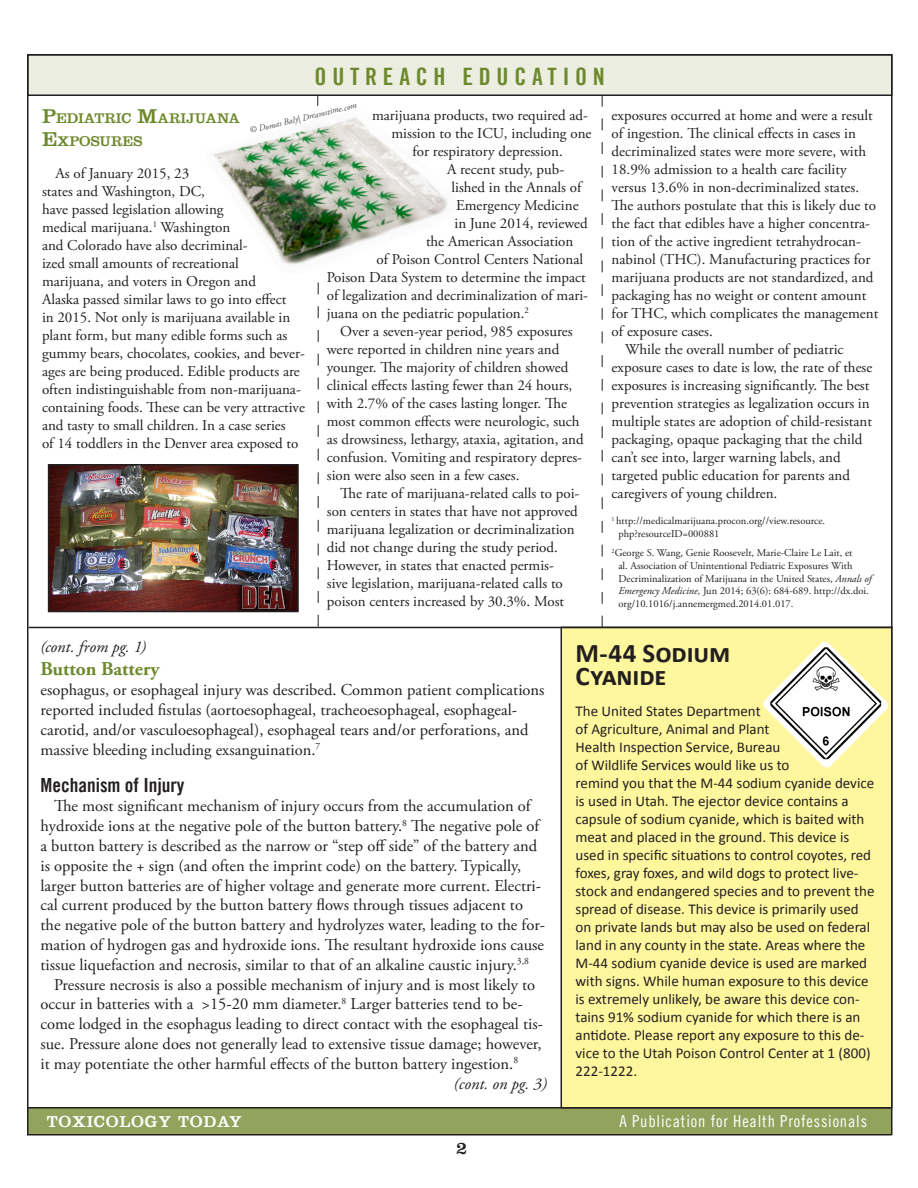
<style>
.page{position:relative;width:918px;height:1188px;background:#fff}
.page>*{position:absolute;margin:0;border:0;box-sizing:border-box;transform-origin:0 0}
.Call-out_Box__1_Body{font:700 27px/22.8px "Calibri";letter-spacing:-.005em;color:#231f20}
.t1{font:24px "Trade Gothic LT Bold Cond Twenty";letter-spacing:.24em;color:#6e892d}
.Paragraph_Header_C{font:19.5px "Trade Gothic LT Bold Cond Twenty";color:#231f20}
.indent__125_C{font:700 19.5px "Adobe Garamond Pro";color:#6e892d}
.t2{font:18px "Clarendon LT";color:#231f20}
.indent__125_C-2{font:16.5px/19.8px "Adobe Garamond Pro";color:#231f20}
.t3{font:16.5px "Trade Gothic LT Cond Eighteen";letter-spacing:.05em;color:#fff}
.indent__125_C-3{font:italic 16.5px "Adobe Garamond Pro";color:#231f20}
.t4{font:16.5px "Clarendon LT";letter-spacing:.05em;color:#fff}
.indent__125_C-4{font:15px/18px "Adobe Garamond Pro";color:#231f20}
.Call-out_Box__1_Body-2{font:15px/18px "Calibri";color:#231f20}
.Normal_C{font:14.7px/22.8px "Clarendon LT";letter-spacing:.005em;color:#6e892d}
.indent__125_C-5{font:10.5px/12.6px "Adobe Garamond Pro";color:#231f20}
.t5{font:italic 9px "Adobe Garamond Pro";color:#4b4c4d}
.s1{font-size:21px}
.s2{font-style:italic}
</style>
<div class="page">
<div style="left:28px;top:1108px;width:863px;height:26px;background:#92a35d"></div>
<div style="left:28px;top:55px;width:864px;height:40px;background:#eceee1"></div>
<div style="left:27px;top:54px;width:865px;height:42px;border:2px solid #231f20"></div>
<hr style="left:27px;top:1107px;width:864px;height:1px;background:#231f20">
<hr style="left:27px;top:1134px;width:864px;height:2px;background:#231f20">
<hr style="left:27px;top:54px;width:864px;height:2px;background:#231f20">
<hr style="left:27px;top:54px;width:1px;height:1080px;background:#231f20">
<div style="left:561px;top:627px;width:331px;height:481px;background:#fff79e"></div>
<div style="left:561px;top:627px;width:331px;height:481px;border:2px solid #231f20"></div>
<svg style="left:763px;top:639px;width:127px;height:131px"></svg>
<img style="left:770px;top:647px;width:111px;height:112px">
<img style="left:51px;top:467px;width:245px;height:142px">
<div style="left:48px;top:464px;width:251px;height:148px;border:2px solid #231f20"></div>
<img style="left:213px;top:117px;width:235px;height:148px">
<svg style="left:602px;top:95px;width:1px;height:532px"></svg>
<svg style="left:318px;top:283px;width:1px;height:344px"></svg>
<hr style="left:891px;top:54px;width:1px;height:1081px;background:#231f20">
<hr style="left:29px;top:627px;width:864px;height:1px;background:#231f20">
<p class="t1" style="left:315px;top:62px;width:292px">OUTREACH EDUCATION</p>
<p class="t5" style="left:248px;top:126px;width:112px;rotate:-14deg">© Domas Baly| Dreamstime.com</p>
<p class="Normal_C" style="left:42px;top:107px;width:200px"><span class="s1">P</span>EDIATRIC <span class="s1">M</span>ARIJUANA<br><span class="s1">E</span>XPOSURES</p>
<p class="indent__125_C-4" style="left:42px;top:165px;width:264px;text-indent:14px">As of January 2015, 23<br>states and Washington, DC,<br>have passed legislation allowing<br>medical marijuana.<sup>1</sup> Washington<br>and Colorado have also decriminal-<br>ized small amounts of recreational<br>marijuana, and voters in Oregon and<br>Alaska passed similar laws to go into effect<br>in 2015. Not only is marijuana available in plant form, but many edible forms such as gummy bears, chocolates, cookies, and bever&shy;ages are being produced. Edible products are often indistinguishable from non-marijuana&shy;containing foods. These can be very attractive and tasty to small children. In a case series<br>of 14 toddlers in the Denver area exposed to</p>
<p class="indent__125_C-4" style="left:372px;top:107px;width:217px">marijuana products, two required ad-</p>
<p class="indent__125_C-4" style="left:392px;top:125px;width:202px">mission to the ICU, including one</p>
<p class="indent__125_C-4" style="left:412px;top:143px;width:152px">for respiratory depression.</p>
<p class="indent__125_C-4" style="left:447px;top:161px;width:119px">A recent study, pub-</p>
<p class="indent__125_C-4" style="left:452px;top:179px;width:132px">lished in the Annals of</p>
<p class="indent__125_C-4" style="left:456px;top:197px;width:124px">Emergency Medicine</p>
<p class="indent__125_C-4" style="left:454px;top:215px;width:135px">in June 2014, reviewed</p>
<p class="indent__125_C-4" style="left:426px;top:233px;width:149px">the American Association</p>
<p class="indent__125_C-4" style="left:376px;top:251px;width:208px">of Poison Control Centers National</p>
<p class="indent__125_C-4" style="left:327px;top:269px;width:261px">Poison Data System to determine the impact</p>
<p class="indent__125_C-4" style="left:327px;top:287px;width:263px">of legalization and decriminalization of mari-</p>
<p class="indent__125_C-4" style="left:327px;top:305px;width:204px">juana on the pediatric population.<sup>2</sup></p>
<p class="indent__125_C-4" style="left:327px;top:323px;width:258px;text-indent:14px">Over a seven-year period, 985 exposures were reported in children nine years and younger. The majority of children showed clinical effects lasting fewer than 24 hours, with 2.7% of the cases lasting longer. The most common effects were neurologic, such as drowsiness, lethargy, ataxia, agitation, and confusion. Vomiting and respiratory depres&shy;sion were also seen in a few cases.</p>
<p class="indent__125_C-4" style="left:327px;top:485px;width:254px;text-indent:14px">The rate of marijuana-related calls to poi&shy;son centers in states that have not approved marijuana legalization or decriminalization did not change during the study period.<br>However, in states that enacted permis-<br>sive legislation, marijuana-related calls to poison centers increased by 30.3%. Most</p>
<p class="indent__125_C-4" style="left:612px;top:107px;width:268px">exposures occurred at home and were a result of ingestion. The clinical effects in cases in decriminalized states were more severe, with 18.9% admission to a health care facility versus 13.6% in non-decriminalized states.<br>The authors postulate that this is likely due to the fact that edibles have a higher concentra&shy;tion of the active ingredient tetrahydrocan&shy;nabinol (THC). Manufacturing practices for marijuana products are not standardized, and packaging has no weight or content amount for THC, which complicates the management of exposure cases.</p>
<p class="indent__125_C-4" style="left:612px;top:341px;width:262px;text-indent:14px">While the overall number of pediatric exposure cases to date is low, the rate of these exposures is increasing significantly. The best prevention strategies as legalization occurs in multiple states are adoption of child-resistant packaging, opaque packaging that the child can’t see into, larger warning labels, and targeted public education for parents and caregivers of young children.</p>
<p class="indent__125_C-5" style="left:618px;top:515px;width:208px;text-indent:-7px"><sup>1</sup> http://medicalmarijuana.procon.org//view.resource. php?resourceID=000881</p>
<p class="indent__125_C-5" style="left:618px;top:547px;width:255px;text-indent:-7px"><sup>2</sup>George S. Wang, Genie Roosevelt, Marie-Claire Le Lait, et<br>al. Association of Unintentional Pediatric Exposures With Decriminalization of Marijuana in the United States, <span class="s2">Annals of Emergency Medicine,</span> Jun 2014; 63(6): 684-689. http://dx.doi. org/10.1016/j.annemergmed.2014.01.017.</p>
<p class="Call-out_Box__1_Body" style="left:576px;top:641px;width:156px">M-44 Sodium<br>Cyanide</p>
<p class="Call-out_Box__1_Body-2" style="left:576px;top:702px;width:300px">The United States Department<br>of Agriculture, Animal and Plant<br>Health Inspection Service, Bureau<br>of Wildlife Services would like us to<br>remind you that the M-44 sodium cyanide device is used in Utah. The ejector device contains a capsule of sodium cyanide, which is baited with meat and placed in the ground. This device is used in specific situations to control coyotes, red foxes, gray foxes, and wild dogs to protect live&shy;stock and endangered species and to prevent the spread of disease. This device is primarily used on private lands but may also be used on federal land in any county in the state. Areas where the M-44 sodium cyanide device is used are marked with signs. While human exposure to this device is extremely unlikely, be aware this device con&shy;tains 91% sodium cyanide for which there is an antidote. Please report any exposure to this de&shy;vice to the Utah Poison Control Center at 1 (800)<br>222-1222.</p>
<p class="indent__125_C-3" style="left:40px;top:637px;width:107px">(cont. from pg. 1)</p>
<p class="indent__125_C" style="left:40px;top:658px;width:121px">Button Battery</p>
<p class="indent__125_C-2" style="left:40px;top:681px;width:506px">esophagus, or esophageal injury was described. Common patient complications reported included fistulas (aortoesophageal, tracheoesophageal, esophageal&shy;carotid, and/or vasculoesophageal), esophageal tears and/or perforations, and massive bleeding including exsanguination.<sup>7</sup></p>
<p class="Paragraph_Header_C" style="left:40px;top:773px;width:146px">Mechanism of Injury</p>
<p class="indent__125_C-2" style="left:40px;top:797px;width:506px;text-indent:14px">The most significant mechanism of injury occurs from the accumulation of hydroxide ions at the negative pole of the button battery.<sup>8</sup> The negative pole of a button battery is described as the narrow or “step off side” of the battery and is opposite the + sign (and often the imprint code) on the battery. Typically, larger button batteries are of higher voltage and generate more current. Electri&shy;cal current produced by the button battery flows through tissues adjacent to the negative pole of the button battery and hydrolyzes water, leading to the for&shy;mation of hydrogen gas and hydroxide ions. The resultant hydroxide ions cause tissue liquefaction and necrosis, similar to that of an alkaline caustic injury.<sup>3,8</sup></p>
<p class="indent__125_C-2" style="left:40px;top:975px;width:504px;text-indent:14px">Pressure necrosis is also a possible mechanism of injury and is most likely to occur in batteries with a &gt;15-20 mm diameter.<sup>8</sup> Larger batteries tend to be&shy;come lodged in the esophagus leading to direct contact with the esophageal tis&shy;sue. Pressure alone does not generally lead to extensive tissue damage; however, it may potentiate the other harmful effects of the button battery ingestion.<sup>8</sup></p>
<p class="indent__125_C-3" style="left:454px;top:1073px;width:95px">(cont. on pg. 3)</p>
<p class="t4" style="left:47px;top:1112px;width:197px">TOXICOLOGY TODAY</p>
<p class="t3" style="left:620px;top:1111px;width:249px">A Publication for Health Professionals</p>
<p class="t2" style="left:456px;top:1137px;width:12px">2</p>
</div>
